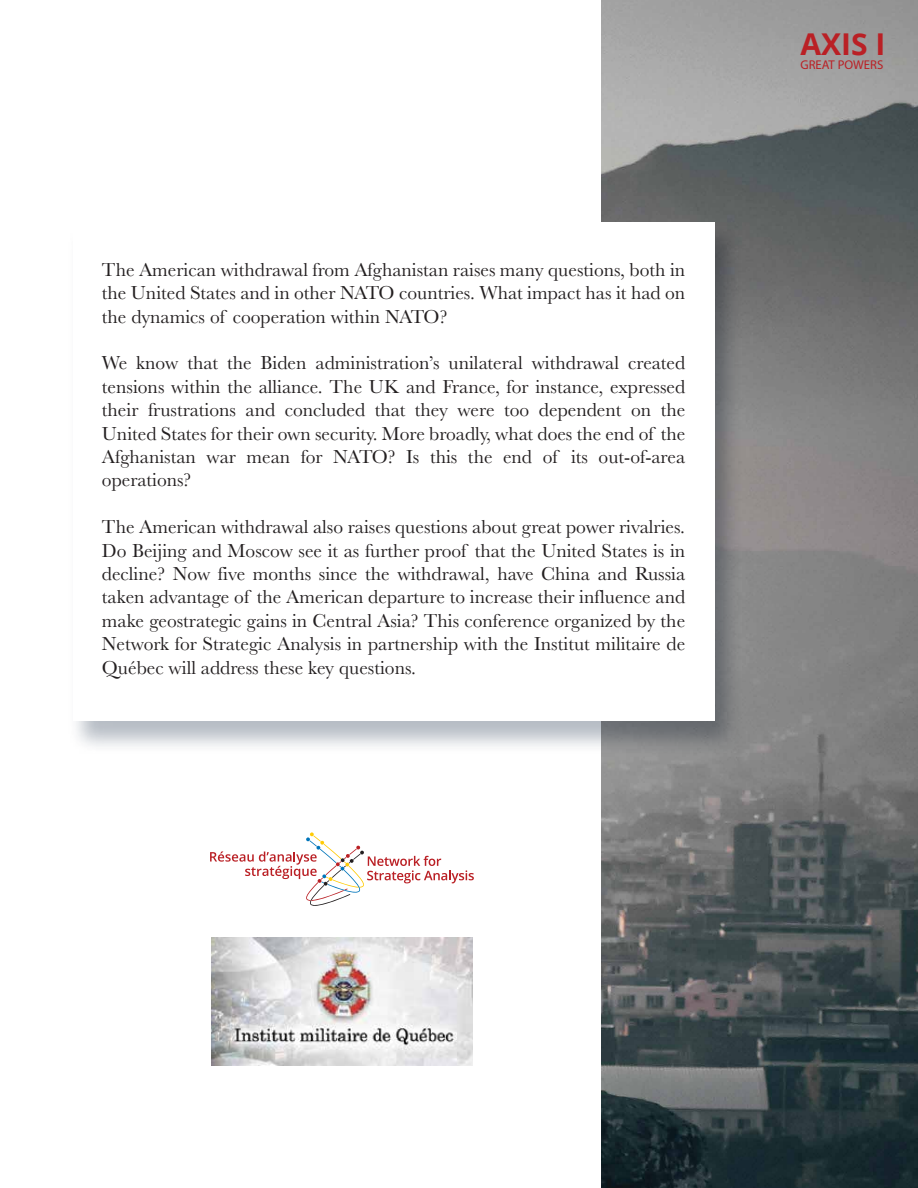
<style>
.page{position:relative;width:918px;height:1188px;background:#fff}
.page>*{position:absolute;margin:0;border:0;box-sizing:border-box;transform-origin:0 0}
.t1{font:700 30px "Open Sans";color:#ba2025}
.t2{font:19.5px/23.4px "Baskerville";color:#231f20;text-align:justify}
.t3{font:12.75px "Myriad Pro";color:#ba2025}
</style>
<div class="page">
<svg style="left:601px;top:0;width:317px;height:1188px;background:#686d6e"></svg>
<img style="left:76px;top:216px;width:672px;height:544px">
<div style="left:74px;top:222px;width:641px;height:499px;background:#fff"></div>
<img style="left:212px;top:938px;width:260px;height:128px">
<svg style="left:210px;top:832px;width:264px;height:74px"></svg>
<p class="t2" style="left:102px;top:258px;width:585px">The American withdrawal from Afghanistan raises many questions, both in the United States and in other NATO countries. What impact has it had on the dynamics of cooperation within NATO?</p>
<p class="t2" style="left:102px;top:352px;width:585px">We know that the Biden administration’s unilateral withdrawal created tensions within the alliance. The UK and France, for instance, expressed their frustrations and concluded that they were too dependent on the United States for their own security. More broadly, what does the end of the Afghanistan war mean for NATO? Is this the end of its out-of-area operations?</p>
<p class="t2" style="left:102px;top:516px;width:585px">The American withdrawal also raises questions about great power rivalries.<br>Do Beijing and Moscow see it as further proof that the United States is in decline? Now five months since the withdrawal, have China and Russia taken advantage of the American departure to increase their influence and make geostrategic gains in Central Asia? This conference organized by the Network for Strategic Analysis in partnership with the Institut militaire de Québec will address these key questions.</p>
<h1 class="t1" style="left:801px;top:23px;width:87px">AXIS I</h1>
<p class="t3" style="left:801px;top:57px;width:84px">GREAT POWERS</p>
</div>
